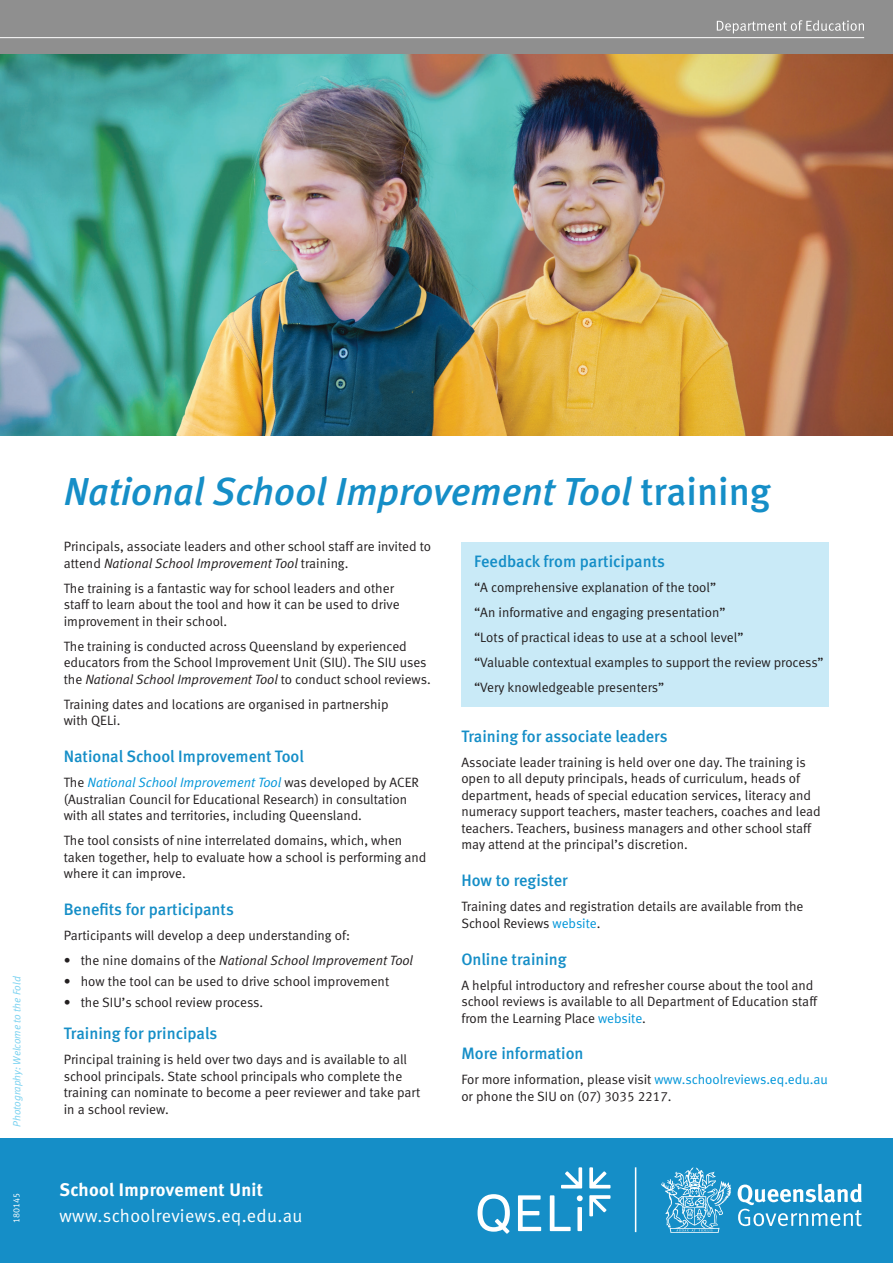
<style>
.page{position:relative;width:893px;height:1263px;background:#fff}
.page>*{position:absolute;margin:0;border:0;box-sizing:border-box;transform-origin:0 0}
.t1{font:italic 39px "Meta Medium LF";color:#158ec7}
.t2{font:18.15px "Meta Normal LF";letter-spacing:.02em;color:#fff}
.t3{font:18.15px "Meta Bold LF";letter-spacing:.02em;color:#fff}
.t4{font:16.5px "Meta Medium LF";color:#158ec7}
.t5{font:13.5px/16.5px "Meta Normal LF";color:#231f20}
.t6{font:italic 13.5px "Meta Normal LF";color:#231f20}
.t7{font:italic 10.5px "Meta Normal LF";color:#78d1f0}
.t8{font:9px "Meta Normal LF";color:#fff}
.s1{font-style:normal}
.s2{font-style:italic}
.s3{font-style:italic;color:#0095d9}
.s4{color:#0095d9}
</style>
<div class="page">
<img style="left:0;top:53px;width:893px;height:383px">
<div style="left:0;top:0;width:893px;height:53px;background:#8f8f8f"></div>
<div style="left:0;top:1138px;width:893px;height:125px;background:#158ec7"></div>
<div style="left:461px;top:542px;width:368px;height:165px;background:#c9eaf7"></div>
<hr style="left:0;top:37px;width:864px;height:1px;background:#fff">
<svg style="left:717px;top:20px;width:147px;height:14px"></svg>
<svg style="left:738px;top:1184px;width:124px;height:42px"></svg>
<svg style="left:661px;top:1167px;width:70px;height:66px"></svg>
<svg style="left:589px;top:1167px;width:21px;height:21px"></svg>
<svg style="left:589px;top:1195px;width:21px;height:21px"></svg>
<svg style="left:561px;top:1167px;width:21px;height:21px"></svg>
<svg style="left:477px;top:1194px;width:106px;height:40px"></svg>
<hr style="left:635px;top:1167px;width:1px;height:65px;background:#fff">
<p class="t7" style="left:11px;top:1127px;width:152px;rotate:-90deg">Photography: Welcome to the Fold</p>
<p class="t8" style="left:11px;top:1223px;width:32px;rotate:-90deg">180145</p>
<h1 class="t1" style="left:64px;top:468px;width:709px">National School Improvement Tool <span class="s1">training</span></h1>
<p class="t5" style="left:64px;top:538px;width:369px">Principals, associate leaders and other school staff are invited to attend <span class="s2">National School Improvement Tool</span> training.</p>
<p class="t5" style="left:64px;top:580px;width:337px">The training is a fantastic way for school leaders and other staff to learn about the tool and how it can be used to drive improvement in their school.</p>
<p class="t5" style="left:64px;top:638px;width:368px">The training is conducted across Queensland by experienced educators from the School Improvement Unit (SIU). The SIU uses the <span class="s2">National School Improvement Tool</span> to conduct school reviews.</p>
<p class="t5" style="left:64px;top:696px;width:326px">Training dates and locations are organised in partnership with QELi.</p>
<p class="t4" style="left:64px;top:747px;width:242px">National School Improvement Tool</p>
<p class="t5" style="left:64px;top:774px;width:357px">The <span class="s3">National School Improvement Tool</span> was developed by ACER (Australian Council for Educational Research) in consultation with all states and territories, including Queensland.</p>
<p class="t5" style="left:64px;top:832px;width:364px">The tool consists of nine interrelated domains, which, when taken together, help to evaluate how a school is performing and where it can improve.</p>
<p class="t4" style="left:64px;top:900px;width:172px">Benefits for participants</p>
<p class="t5" style="left:64px;top:927px;width:288px">Participants will develop a deep understanding of:</p>
<p class="t6" style="left:64px;top:953px;width:351px"><span class="s1">• the nine domains of the</span> National School Improvement Tool</p>
<p class="t5" style="left:64px;top:973px;width:327px">• how the tool can be used to drive school improvement</p>
<p class="t5" style="left:64px;top:993px;width:201px">• the SIU’s school review process.</p>
<p class="t4" style="left:64px;top:1024px;width:155px">Training for principals</p>
<p class="t5" style="left:64px;top:1051px;width:358px">Principal training is held over two days and is available to all school principals. State school principals who complete the training can nominate to become a peer reviewer and take part in a school review.</p>
<p class="t4" style="left:474px;top:552px;width:192px">Feedback from participants</p>
<p class="t5" style="left:474px;top:575px;width:351px;line-height:25px">“A comprehensive explanation of the tool”<br>“An informative and engaging presentation”<br>“Lots of practical ideas to use at a school level”<br>“Valuable contextual examples to support the review process” “Very knowledgeable presenters”</p>
<p class="t4" style="left:461px;top:727px;width:208px">Training for associate leaders</p>
<p class="t5" style="left:461px;top:754px;width:361px">Associate leader training is held over one day. The training is open to all deputy principals, heads of curriculum, heads of department, heads of special education services, literacy and numeracy support teachers, master teachers, coaches and lead teachers. Teachers, business managers and other school staff may attend at the principal’s discretion.</p>
<p class="t4" style="left:461px;top:871px;width:108px">How to register</p>
<p class="t5" style="left:461px;top:898px;width:344px">Training dates and registration details are available from the<br>School Reviews <span class="s4">website</span>.</p>
<p class="t4" style="left:461px;top:949px;width:107px">Online training</p>
<p class="t5" style="left:461px;top:976px;width:357px">A helpful introductory and refresher course about the tool and school reviews is available to all Department of Education staff from the Learning Place <span class="s4">website</span>.</p>
<p class="t4" style="left:461px;top:1044px;width:124px">More information</p>
<p class="t5" style="left:461px;top:1071px;width:368px">For more information, please visit <span class="s4">www.schoolreviews.eq.edu.au </span>or phone the SIU on (07) 3035 2217.</p>
<h2 class="t3" style="left:59px;top:1178px;width:205px">School Improvement Unit</h2>
<h2 class="t2" style="left:59px;top:1206px;width:244px">www.schoolreviews.eq.edu.au</h2>
</div>
